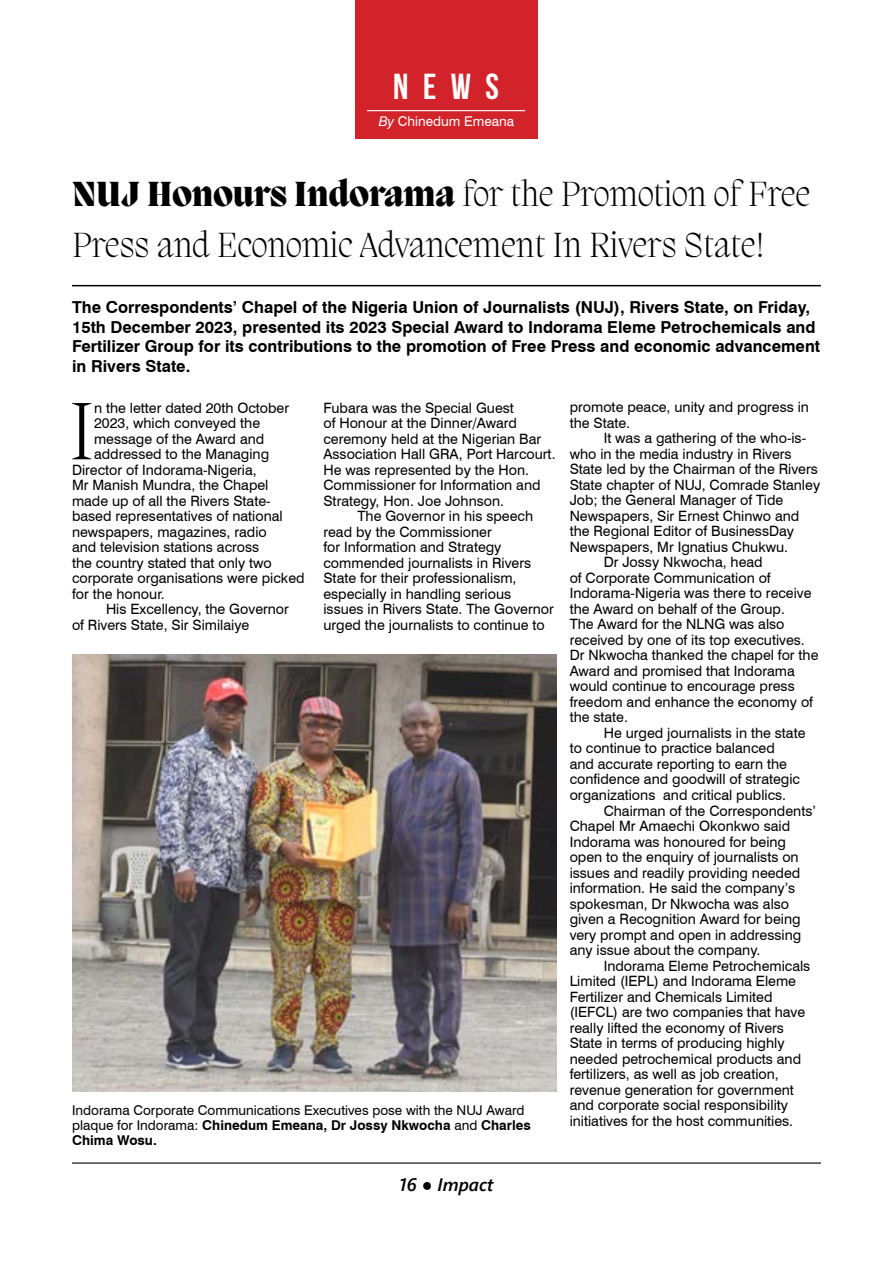
<style>
.page{position:relative;width:893px;height:1263px;background:#fff}
.page>*{position:absolute;margin:0;border:0;box-sizing:border-box;transform-origin:0 0}
.t1{font:200 83.25px "Migra";color:#000}
.t2{font:200 36px/51px "Migra";color:#000}
.t3{font:700 36px "Bebas Neue";color:#fff}
.t4{font:italic 600 18px "Segoe UI";color:#000}
.t5{font:700 16.5px/19.8px "Swiss 721 BT";color:#000}
.t6{font:14.25px/15.5px "Swiss 721 BT";color:#000}
.t7{font:13.5px/15px "Swiss 721 BT";color:#000}
.t8{font:13.5px "Swiss 721 BT";color:#fff}
.s1{font-style:italic}
.s2{font-weight:800}
.s3{font-weight:700}
</style>
<div class="page">
<hr style="left:72px;top:1162px;width:749px;height:1px;background:#000">
<div style="left:355px;top:0;width:183px;height:138px;background:#d2232a"></div>
<hr style="left:367px;top:110px;width:158px;height:1px;background:#fff">
<hr style="left:72px;top:285px;width:749px;height:1px;background:#000">
<img style="left:72px;top:655px;width:485px;height:436px">
<h2 class="t3" style="left:393px;top:67px;width:107px">NEWS</h2>
<p class="t8" style="left:379px;top:112px;width:137px"><span class="s1">By</span> Chinedum Emeana</p>
<h2 class="t2" style="left:72px;top:168px;width:740px"><span class="s2">NUJ Honours Indorama</span> for the Promotion of Free<br>Press and Economic Advancement In Rivers State!</h2>
<p class="t5" style="left:72px;top:296px;width:750px">The Correspondents’ Chapel of the Nigeria Union of Journalists (NUJ), Rivers State, on Friday, 15th December 2023, presented its 2023 Special Award to Indorama Eleme Petrochemicals and Fertilizer Group for its contributions to the promotion of Free Press and economic advancement in Rivers State.</p>
<h1 class="t1" style="left:69px;top:378px;width:26px">I</h1>
<p class="t6" style="left:94px;top:399px;width:197px">n the letter dated 20th October</p>
<p class="t6" style="left:94px;top:415px;width:168px">2023, which conveyed the</p>
<p class="t6" style="left:94px;top:430px;width:172px">message of the Award and</p>
<p class="t6" style="left:94px;top:446px;width:177px">addressed to the Managing</p>
<p class="t6" style="left:72px;top:461px;width:186px">Director of Indorama-Nigeria,</p>
<p class="t6" style="left:72px;top:477px;width:198px">Mr Manish Mundra, the Chapel</p>
<p class="t6" style="left:72px;top:492px;width:200px">made up of all the Rivers State-</p>
<p class="t6" style="left:72px;top:508px;width:212px">based representatives of national</p>
<p class="t6" style="left:72px;top:523px;width:196px">newspapers, magazines, radio</p>
<p class="t6" style="left:72px;top:539px;width:189px">and television stations across</p>
<p class="t6" style="left:72px;top:554px;width:201px">the country stated that only two</p>
<p class="t6" style="left:72px;top:570px;width:234px">corporate organisations were picked</p>
<p class="t6" style="left:72px;top:586px;width:94px">for the honour.</p>
<p class="t6" style="left:106px;top:601px;width:184px">His Excellency, the Governor</p>
<p class="t6" style="left:72px;top:617px;width:179px">of Rivers State, Sir Similaiye</p>
<p class="t6" style="left:323px;top:399px;width:192px">Fubara was the Special Guest</p>
<p class="t6" style="left:323px;top:415px;width:195px">of Honour at the Dinner/Award</p>
<p class="t6" style="left:323px;top:430px;width:219px">ceremony held at the Nigerian Bar</p>
<p class="t6" style="left:323px;top:446px;width:234px">Association Hall GRA, Port Harcourt.</p>
<p class="t6" style="left:323px;top:461px;width:207px">He was represented by the Hon.</p>
<p class="t6" style="left:323px;top:477px;width:219px">Commissioner for Information and</p>
<p class="t6" style="left:323px;top:492px;width:182px">Strategy, Hon. Joe Johnson.</p>
<p class="t6" style="left:357px;top:508px;width:177px">The Governor in his speech</p>
<p class="t6" style="left:323px;top:523px;width:170px">read by the Commissioner</p>
<p class="t6" style="left:323px;top:539px;width:180px">for Information and Strategy</p>
<p class="t6" style="left:323px;top:554px;width:209px">commended journalists in Rivers</p>
<p class="t6" style="left:323px;top:570px;width:195px">State for their professionalism,</p>
<p class="t6" style="left:323px;top:585px;width:189px">especially in handling serious</p>
<p class="t6" style="left:323px;top:601px;width:232px">issues in Rivers State. The Governor</p>
<p class="t6" style="left:323px;top:616px;width:223px">urged the journalists to continue to</p>
<p class="t7" style="left:72px;top:1102px;width:460px">Indorama Corporate Communications Executives pose with the NUJ Award plaque for Indorama: <span class="s3">Chinedum Emeana, Dr Jossy Nkwocha</span> and <span class="s3">Charles<br>Chima Wosu.</span></p>
<p class="t4" style="left:400px;top:1167px;width:95px">16 <span class="s3">●</span> Impact</p>
<p class="t6" style="left:570px;top:399px;width:241px">promote peace, unity and progress in the State.</p>
<p class="t6" style="left:604px;top:430px;width:204px">It was a gathering of the who-is-</p>
<p class="t6" style="left:570px;top:445px;width:223px">who in the media industry in Rivers</p>
<p class="t6" style="left:570px;top:461px;width:250px">State led by the Chairman of the Rivers</p>
<p class="t6" style="left:570px;top:476px;width:252px">State chapter of NUJ, Comrade Stanley</p>
<p class="t6" style="left:570px;top:492px;width:215px">Job; the General Manager of Tide</p>
<p class="t6" style="left:570px;top:507px;width:231px">Newspapers, Sir Ernest Chinwo and</p>
<p class="t6" style="left:570px;top:523px;width:226px">the Regional Editor of BusinessDay</p>
<p class="t6" style="left:570px;top:538px;width:220px">Newspapers, Mr Ignatius Chukwu.</p>
<p class="t6" style="left:604px;top:554px;width:160px">Dr Jossy Nkwocha, head</p>
<p class="t6" style="left:570px;top:569px;width:203px">of Corporate Communication of</p>
<p class="t6" style="left:570px;top:585px;width:243px">Indorama-Nigeria was there to receive</p>
<p class="t6" style="left:570px;top:600px;width:217px">the Award on behalf of the Group.</p>
<p class="t6" style="left:570px;top:616px;width:216px">The Award for the NLNG was also</p>
<p class="t6" style="left:570px;top:631px;width:237px">received by one of its top executives.</p>
<p class="t6" style="left:570px;top:647px;width:250px">Dr Nkwocha thanked the chapel for the</p>
<p class="t6" style="left:570px;top:662px;width:227px">Award and promised that Indorama</p>
<p class="t6" style="left:570px;top:678px;width:227px">would continue to encourage press</p>
<p class="t6" style="left:570px;top:693px;width:245px">freedom and enhance the economy of</p>
<p class="t6" style="left:570px;top:709px;width:60px">the state.</p>
<p class="t6" style="left:604px;top:724px;width:203px">He urged journalists in the state</p>
<p class="t6" style="left:570px;top:740px;width:207px">to continue to practice balanced</p>
<p class="t6" style="left:570px;top:756px;width:219px">and accurate reporting to earn the</p>
<p class="t6" style="left:570px;top:771px;width:232px">confidence and goodwill of strategic</p>
<p class="t6" style="left:570px;top:787px;width:218px">organizations and critical publics.</p>
<p class="t6" style="left:604px;top:802px;width:214px">Chairman of the Correspondents’</p>
<p class="t6" style="left:570px;top:818px;width:222px">Chapel Mr Amaechi Okonkwo said</p>
<p class="t6" style="left:570px;top:833px;width:218px">Indorama was honoured for being</p>
<p class="t6" style="left:570px;top:849px;width:231px">open to the enquiry of journalists on</p>
<p class="t6" style="left:570px;top:864px;width:232px">issues and readily providing needed</p>
<p class="t6" style="left:570px;top:880px;width:227px">information. He said the company’s</p>
<p class="t6" style="left:570px;top:895px;width:221px">spokesman, Dr Nkwocha was also</p>
<p class="t6" style="left:570px;top:911px;width:232px">given a Recognition Award for being</p>
<p class="t6" style="left:570px;top:926px;width:233px">very prompt and open in addressing</p>
<p class="t6" style="left:570px;top:942px;width:192px">any issue about the company.</p>
<p class="t6" style="left:604px;top:957px;width:208px">Indorama Eleme Petrochemicals</p>
<p class="t6" style="left:570px;top:973px;width:228px">Limited (IEPL) and Indorama Eleme</p>
<p class="t6" style="left:570px;top:988px;width:204px">Fertilizer and Chemicals Limited</p>
<p class="t6" style="left:570px;top:1004px;width:237px">(IEFCL) are two companies that have</p>
<p class="t6" style="left:570px;top:1019px;width:216px">really lifted the economy of Rivers</p>
<p class="t6" style="left:570px;top:1035px;width:216px">State in terms of producing highly</p>
<p class="t6" style="left:570px;top:1050px;width:233px">needed petrochemical products and</p>
<p class="t6" style="left:570px;top:1066px;width:211px">fertilizers, as well as job creation,</p>
<p class="t6" style="left:570px;top:1081px;width:226px">revenue generation for government</p>
<p class="t6" style="left:570px;top:1097px;width:220px">and corporate social responsibility</p>
<p class="t6" style="left:570px;top:1112px;width:225px">initiatives for the host communities.</p>
</div>
